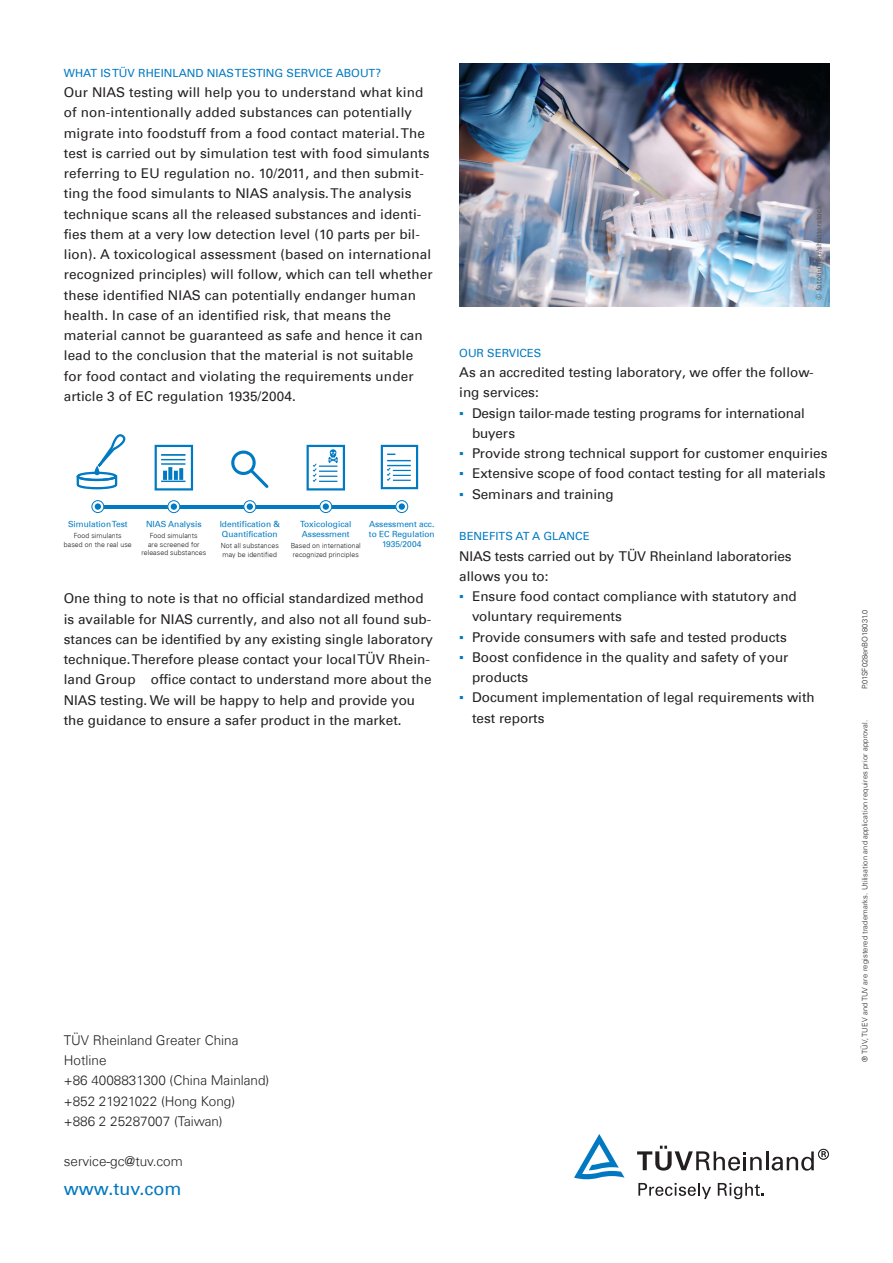
<style>
.page{position:relative;width:893px;height:1263px;background:#fff}
.page>*{position:absolute;margin:0;border:0;box-sizing:border-box;transform-origin:0 0}
.t1{font:18px "Univers Com 55 Roman";color:#0078c0}
.t2{font:13.5px/20.2px "Univers Com 55 Roman";color:#231f20}
.t3{font:300 13.5px "Univers Com 45";color:#231f20}
.t4{font:11.25px "Univers Com 55 Roman";color:#007ac2}
.t5{font:8.4px/10.1px "Univers";color:#007ac2}
._10_Trademark_Protec{font:300 7.5px "Univers Com 45";letter-spacing:.02em;color:#231f20}
._10_Trademark_Protec-2{font:7.5px "Univers";letter-spacing:.02em;color:#57585a}
._10_Trademark_Protec-3{font:300 7.5px "Univers Com 45";color:#231f20}
.t6{font:300 6.9px/8.4px "Univers";letter-spacing:.01em;color:#231f20;text-align:center}
.s1{font-family:"Arial";color:#007ac2}
</style>
<div class="page">
<svg style="left:638px;top:1183px;width:73px;height:16px"></svg>
<svg style="left:718px;top:1183px;width:46px;height:16px"></svg>
<svg style="left:637px;top:1146px;width:192px;height:25px"></svg>
<svg style="left:574px;top:1134px;width:50px;height:45px"></svg>
<hr style="left:98px;top:505px;width:304px;height:3px;background:#007ac2">
<svg style="left:77px;top:434px;width:49px;height:55px"></svg>
<svg style="left:381px;top:445px;width:37px;height:44px"></svg>
<svg style="left:231px;top:450px;width:38px;height:38px"></svg>
<svg style="left:155px;top:445px;width:38px;height:45px"></svg>
<svg style="left:179px;top:468px;width:4px;height:12px"></svg>
<svg style="left:307px;top:445px;width:38px;height:45px"></svg>
<svg style="left:244px;top:501px;width:12px;height:12px"></svg>
<div style="left:244px;top:500px;width:12px;height:13px;border:1px solid #007ac2;border-radius:50%"></div>
<div style="left:247px;top:503px;width:6px;height:7px;background:#007ac2;border-radius:50%"></div>
<svg style="left:168px;top:501px;width:12px;height:12px"></svg>
<div style="left:168px;top:500px;width:12px;height:13px;border:1px solid #007ac2;border-radius:50%"></div>
<div style="left:171px;top:503px;width:6px;height:7px;background:#007ac2;border-radius:50%"></div>
<svg style="left:320px;top:501px;width:12px;height:11px"></svg>
<div style="left:320px;top:500px;width:12px;height:13px;border:1px solid #007ac2;border-radius:50%"></div>
<div style="left:323px;top:503px;width:6px;height:7px;background:#007ac2;border-radius:50%"></div>
<svg style="left:92px;top:501px;width:12px;height:11px"></svg>
<div style="left:92px;top:500px;width:12px;height:13px;border:1px solid #007ac2;border-radius:50%"></div>
<div style="left:95px;top:503px;width:6px;height:7px;background:#007ac2;border-radius:50%"></div>
<div style="left:396px;top:500px;width:12px;height:13px;border:1px solid #007ac2;border-radius:50%"></div>
<div style="left:399px;top:503px;width:6px;height:7px;background:#007ac2;border-radius:50%"></div>
<img style="left:459px;top:64px;width:370px;height:242px">
<p class="t4" style="left:64px;top:66px;width:319px">WHAT IS TÜV RHEINLAND NIAS TESTING SERVICE ABOUT?</p>
<p class="t2" style="left:64px;top:82px;width:370px">Our NIAS testing will help you to understand what kind of non-intentionally added substances can potentially migrate into foodstuff from a food contact material. The test is carried out by simulation test with food simulants referring to EU regulation no. 10/2011, and then submit&shy;ting the food simulants to NIAS analysis. The analysis technique scans all the released substances and identi&shy;fies them at a very low detection level (10 parts per bil&shy;lion). A toxicological assessment (based on international recognized principles) will follow, which can tell whether these identified NIAS can potentially endanger human health. In case of an identified risk, that means the material cannot be guaranteed as safe and hence it can lead to the conclusion that the material is not suitable for food contact and violating the requirements under article 3 of EC regulation 1935/2004.</p>
<p class="t5" style="left:68px;top:519px;width:61px">Simulation Test</p>
<p class="t6" style="left:64px;top:532px;width:69px">Food simulants based on the real use</p>
<p class="t5" style="left:146px;top:519px;width:57px">NIAS Analysis</p>
<p class="t6" style="left:141px;top:532px;width:66px">Food simulants<br>are screened for released substances</p>
<p class="t5" style="left:220px;top:519px;width:62px">Identification &amp;<br>Quantification</p>
<p class="t6" style="left:221px;top:542px;width:60px;text-align:left">Not all substances may be identified</p>
<p class="t5" style="left:300px;top:519px;width:53px">Toxicological<br>Assessment</p>
<p class="t6" style="left:291px;top:542px;width:72px;text-align:left">Based on international recognized principles</p>
<p class="t5" style="left:369px;top:519px;width:67px;text-align:center">Assessment acc. to EC Regulation<br>1935/2004</p>
<p class="t2" style="left:64px;top:588px;width:371px">One thing to note is that no official standardized method is available for NIAS currently, and also not all found sub&shy;stances can be identified by any existing single laboratory technique. Therefore please contact your local TÜV Rhein&shy;land Group office contact to understand more about the NIAS testing. We will be happy to help and provide you the guidance to ensure a safer product in the market.</p>
<p class="_10_Trademark_Protec-2" style="left:814px;top:300px;width:96px;rotate:-90deg">© fotohunter/shutterstock</p>
<p class="t4" style="left:459px;top:346px;width:84px">OUR SERVICES</p>
<p class="t2" style="left:459px;top:362px;width:356px">As an accredited testing laboratory, we offer the follow&shy;ing services:</p>
<p class="t2" style="left:472px;top:403px;width:334px;text-indent:-13px"><span class="s1">▪</span> Design tailor-made testing programs for international buyers</p>
<p class="t2" style="left:459px;top:443px;width:370px"><span class="s1">▪</span> Provide strong technical support for customer enquiries</p>
<p class="t2" style="left:459px;top:464px;width:368px"><span class="s1">▪</span> Extensive scope of food contact testing for all materials</p>
<p class="t2" style="left:459px;top:484px;width:156px"><span class="s1">▪</span> Seminars and training</p>
<p class="t4" style="left:459px;top:529px;width:132px">BENEFITS AT A GLANCE</p>
<p class="t2" style="left:459px;top:546px;width:334px">NIAS tests carried out by TÜV Rheinland laboratories allows you to:</p>
<p class="t2" style="left:472px;top:586px;width:326px;text-indent:-13px"><span class="s1">▪</span> Ensure food contact compliance with statutory and voluntary requirements</p>
<p class="t2" style="left:459px;top:627px;width:329px"><span class="s1">▪</span> Provide consumers with safe and tested products</p>
<p class="t2" style="left:472px;top:647px;width:318px;text-indent:-13px"><span class="s1">▪</span> Boost confidence in the quality and safety of your products</p>
<p class="t2" style="left:472px;top:687px;width:344px;text-indent:-13px"><span class="s1">▪</span> Document implementation of legal requirements with test reports</p>
<p class="t3" style="left:64px;top:1032px;width:176px">TÜV Rheinland Greater China</p>
<p class="t3" style="left:64px;top:1052px;width:44px">Hotline</p>
<p class="t3" style="left:64px;top:1072px;width:207px">+86 4008831300 (China Mainland)</p>
<p class="t3" style="left:64px;top:1093px;width:173px">+852 21921022 (Hong Kong)</p>
<p class="t3" style="left:64px;top:1113px;width:160px">+886 2 25287007 (Taiwan)</p>
<p class="t3" style="left:64px;top:1153px;width:120px">service-gc@tuv.com</p>
<p class="t1" style="left:64px;top:1178px;width:119px">www.tuv.com</p>
<p class="_10_Trademark_Protec-3" style="left:860px;top:689px;width:80px;rotate:-90deg">P.01SF028enBO18031.0</p>
<p class="_10_Trademark_Protec" style="left:860px;top:1061px;width:343px;rotate:-90deg">® TÜV, TUEV and TUV are registered trademarks. Utilisation and application requires prior approval.</p>
</div>
